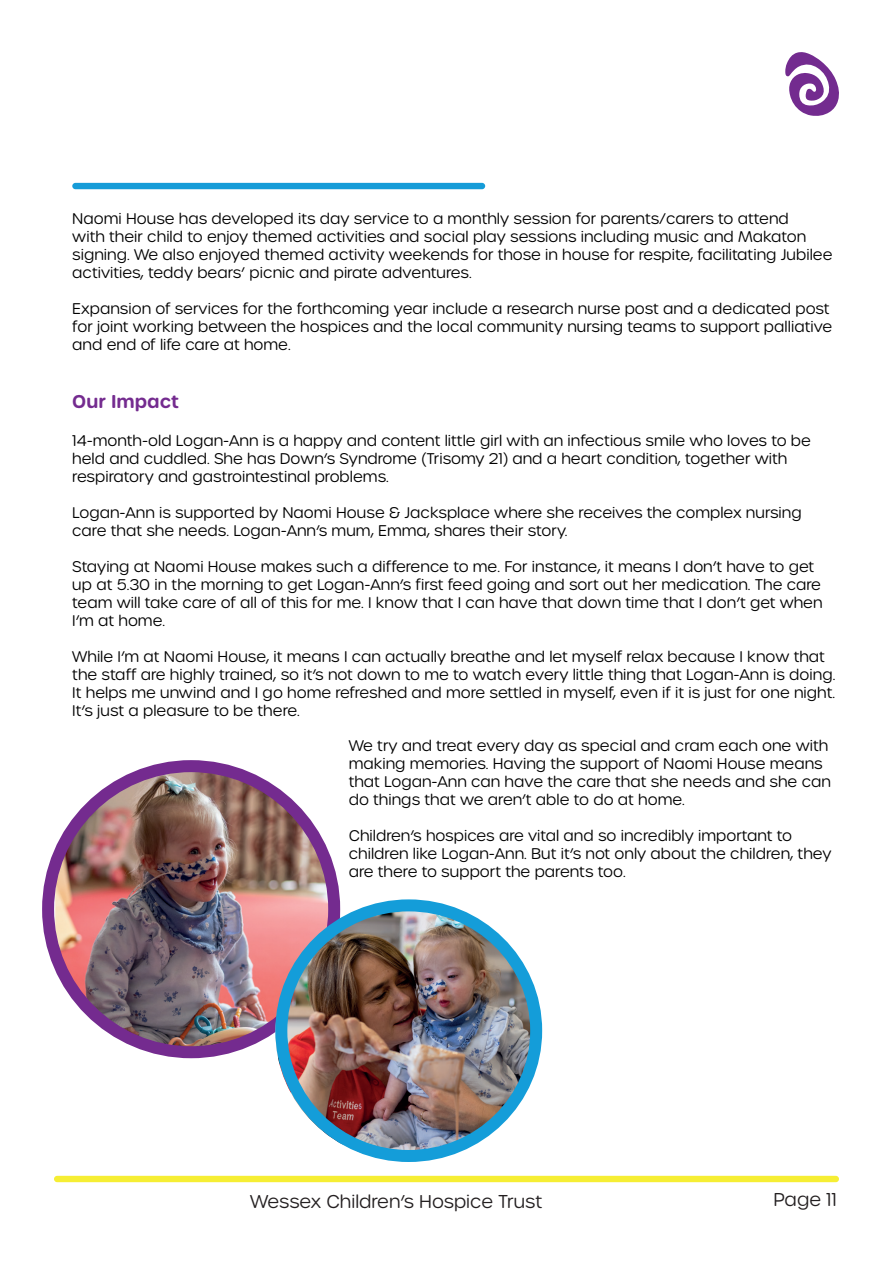
<style>
.page{position:relative;width:893px;height:1263px;background:#fff}
.page>*{position:absolute;margin:0;border:0;box-sizing:border-box;transform-origin:0 0}
.t1{font:300 18px "Urbane Rounded";color:#231f20}
.t2{font:600 18px "Urbane Rounded";color:#742b8f}
.t3{font:300 15px/18px "Urbane Rounded";color:#000}
</style>
<div class="page">
<div style="left:72px;top:183px;width:413px;height:6px;background:#169cd8;border-radius:3px"></div>
<img style="left:55px;top:764px;width:281px;height:290px">
<div style="left:42px;top:760px;width:298px;height:298px;border:12px solid #742b8f;border-radius:50%"></div>
<img style="left:275px;top:904px;width:260px;height:256px">
<div style="left:275px;top:899px;width:267px;height:263px;border:12px solid #149dd9;border-radius:50%"></div>
<div style="left:54px;top:1176px;width:785px;height:6px;background:#f6ee34;border-radius:3px"></div>
<svg style="left:785px;top:52px;width:54px;height:64px"></svg>
<p class="t3" style="left:72px;top:210px;width:762px">Naomi House has developed its day service to a monthly session for parents/carers to attend<br>with their child to enjoy themed activities and social play sessions including music and Makaton signing. We also enjoyed themed activity weekends for those in house for respite, facilitating Jubilee activities, teddy bears’ picnic and pirate adventures.</p>
<p class="t3" style="left:72px;top:300px;width:762px">Expansion of services for the forthcoming year include a research nurse post and a dedicated post for joint working between the hospices and the local community nursing teams to support palliative and end of life care at home.</p>
<p class="t2" style="left:72px;top:389px;width:108px">Our Impact</p>
<p class="t3" style="left:72px;top:432px;width:740px">14-month-old Logan-Ann is a happy and content little girl with an infectious smile who loves to be held and cuddled. She has Down’s Syndrome (Trisomy 21) and a heart condition, together with respiratory and gastrointestinal problems.</p>
<p class="t3" style="left:72px;top:504px;width:731px">Logan-Ann is supported by Naomi House &amp; Jacksplace where she receives the complex nursing care that she needs. Logan-Ann’s mum, Emma, shares their story.</p>
<p class="t3" style="left:72px;top:558px;width:752px">Staying at Naomi House makes such a difference to me. For instance, it means I don’t have to get up at 5.30 in the morning to get Logan-Ann’s first feed going and sort out her medication. The care team will take care of all of this for me. I know that I can have that down time that I don’t get when I’m at home.</p>
<p class="t3" style="left:72px;top:648px;width:765px">While I’m at Naomi House, it means I can actually breathe and let myself relax because I know that the staff are highly trained, so it’s not down to me to watch every little thing that Logan-Ann is doing.<br>It helps me unwind and I go home refreshed and more settled in myself, even if it is just for one night.<br>It’s just a pleasure to be there.</p>
<p class="t3" style="left:349px;top:737px;width:484px">We try and treat every day as special and cram each one with making memories. Having the support of Naomi House means that Logan-Ann can have the care that she needs and she can do things that we aren’t able to do at home.</p>
<p class="t3" style="left:349px;top:827px;width:484px">Children’s hospices are vital and so incredibly important to children like Logan-Ann. But it’s not only about the children, they are there to support the parents too.</p>
<p class="t1" style="left:250px;top:1189px;width:294px">Wessex Children’s Hospice Trust</p>
<p class="t1" style="left:773px;top:1188px;width:65px">Page 11</p>
</div>
